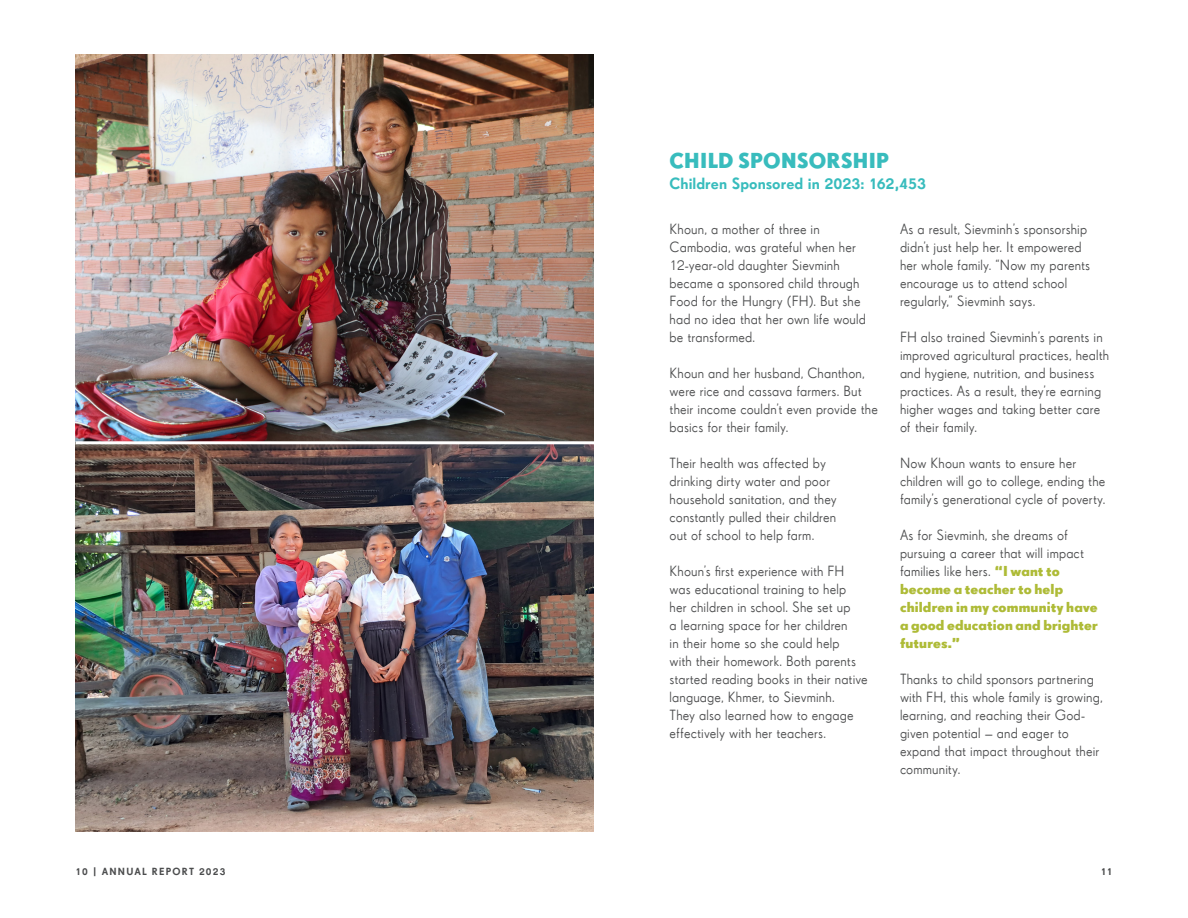
<style>
.page{position:relative;width:1188px;height:918px;background:#fff}
.page>*{position:absolute;margin:0;border:0;box-sizing:border-box;transform-origin:0 0}
.Heading{font:700 22.5px "Drescher Grotesk BT";letter-spacing:.01em;color:#38bcbd}
.Body_Copy{font:600 16.5px "Drescher Grotesk BT";color:#38bcbd}
.Body_Copy-2{font:15px/18px "Drescher Grotesk BT";letter-spacing:.01em;color:#4b4c4d}
.Body_Copy-3{font:700 15px/18px "Drescher Grotesk BT";letter-spacing:.01em;color:#aebb37}
.t1{font:600 10.5px "Drescher Grotesk BT";letter-spacing:.115em;color:#4b4c4d}
.s1{font-weight:400;color:#4b4c4d}
</style>
<div class="page">
<img style="left:76px;top:54px;width:518px;height:778px">
<hr style="left:76px;top:441px;width:518px;height:3px;background:#fff">
<p class="Heading" style="left:670px;top:147px;width:221px">CHILD SPONSORSHIP</p>
<p class="Body_Copy" style="left:670px;top:174px;width:258px">Children Sponsored in 2023: 162,453</p>
<p class="Body_Copy-2" style="left:670px;top:220px;width:198px">Khoun, a mother of three in<br>Cambodia, was grateful when her<br>12-year-old daughter Sievminh became a sponsored child through<br>Food for the Hungry (FH). But she had no idea that her own life would be transformed.</p>
<p class="Body_Copy-2" style="left:670px;top:364px;width:210px">Khoun and her husband, Chanthon, were rice and cassava farmers. But their income couldn’t even provide the basics for their family.</p>
<p class="Body_Copy-2" style="left:670px;top:454px;width:169px">Their health was affected by drinking dirty water and poor household sanitation, and they constantly pulled their children out of school to help farm.</p>
<p class="Body_Copy-2" style="left:670px;top:562px;width:200px">Khoun’s first experience with FH was educational training to help<br>her children in school. She set up<br>a learning space for her children<br>in their home so she could help<br>with their homework. Both parents started reading books in their native language, Khmer, to Sievminh.<br>They also learned how to engage effectively with her teachers.</p>
<p class="Body_Copy-2" style="left:900px;top:220px;width:192px">As a result, Sievminh’s sponsorship didn’t just help her. It empowered her whole family. “Now my parents encourage us to attend school regularly,” Sievminh says.</p>
<p class="Body_Copy-2" style="left:900px;top:328px;width:211px">FH also trained Sievminh’s parents in improved agricultural practices, health and hygiene, nutrition, and business practices. As a result, they’re earning higher wages and taking better care of their family.</p>
<p class="Body_Copy-2" style="left:900px;top:454px;width:207px">Now Khoun wants to ensure her children will go to college, ending the family’s generational cycle of poverty.</p>
<p class="Body_Copy-3" style="left:900px;top:526px;width:200px"><span class="s1">As for Sievminh, she dreams of pursuing a career that will impact families like hers.</span> “I want to become a teacher to help children in my community have a good education and brighter futures.”</p>
<p class="Body_Copy-2" style="left:900px;top:670px;width:204px">Thanks to child sponsors partnering with FH, this whole family is growing, learning, and reaching their God&shy;given potential – and eager to expand that impact throughout their community.</p>
<p class="t1" style="left:76px;top:865px;width:151px">10 | ANNUAL REPORT 2023</p>
<p class="t1" style="left:1101px;top:865px;width:13px">11</p>
</div>
